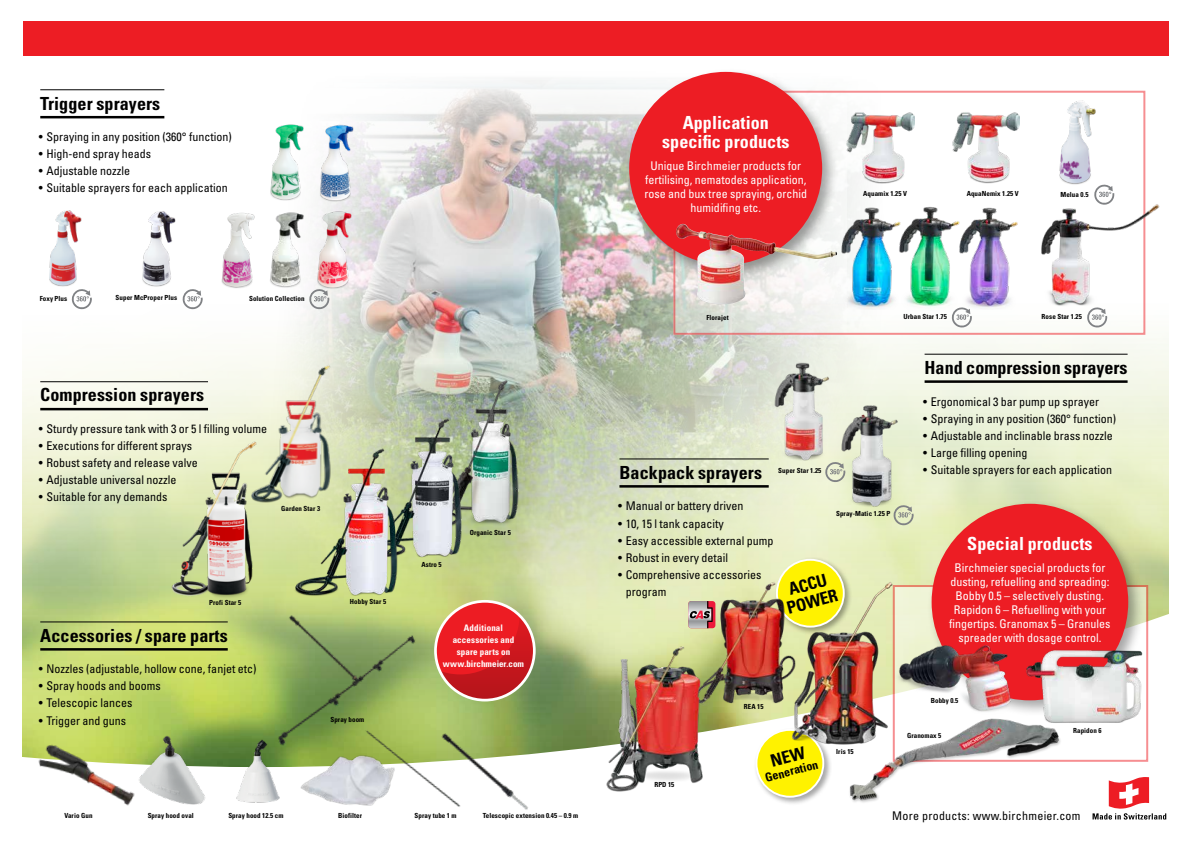
<style>
.page{position:relative;width:1191px;height:842px;background:#fff}
.page>*{position:absolute;margin:0;border:0;box-sizing:border-box;transform-origin:0 0}
.t1{font:700 condensed 18.1px "Univers LT Std";letter-spacing:.005em;color:#000}
.t2{font:700 condensed 18.1px/19.3px "Univers LT Std";letter-spacing:.005em;color:#fff;text-align:center}
.t3{font:700 condensed 17px/17.6px "Univers LT Std";color:#000;text-align:center}
.t4{font:700 condensed 12.1px "Univers LT Std";color:#000}
.t5{font:condensed 12px/17px "Univers LT Std";color:#000}
.t6{font:condensed 12px/14px "Univers LT Std";color:#fff;text-align:center}
.t7{font:condensed 12px "Univers LT Std";letter-spacing:.025em;color:#000}
.t8{font:700 condensed 9px/12px "Univers LT Std";letter-spacing:.01em;color:#fff;text-align:center}
.t9{font:700 condensed 7px "Univers LT Std";letter-spacing:.01em;color:#000}
</style>
<div class="page">
<img style="left:355px;top:80px;width:531px;height:81px">
<img style="left:23px;top:161px;width:1145px;height:451px">
<svg style="left:22px;top:612px;width:1147px;height:208px"></svg>
<svg style="left:897px;top:585px;width:251px;height:177px"></svg>
<img style="left:298px;top:754px;width:101px;height:57px">
<img style="left:31px;top:739px;width:114px;height:72px">
<img style="left:235px;top:751px;width:46px;height:52px">
<img style="left:136px;top:733px;width:71px;height:73px">
<div style="left:23px;top:21px;width:1145px;height:35px;background:#ed1d24"></div>
<img style="left:247px;top:361px;width:88px;height:147px">
<img style="left:167px;top:428px;width:112px;height:179px">
<div style="left:927px;top:499px;width:217px;height:218px;background:#000;opacity:.35"></div>
<div style="left:931px;top:504px;width:197px;height:196px;background:#ed1d24;border-radius:50%"></div>
<img style="left:1020px;top:646px;width:131px;height:84px">
<img style="left:234px;top:572px;width:205px;height:179px">
<img style="left:351px;top:729px;width:73px;height:80px">
<img style="left:424px;top:729px;width:122px;height:86px">
<svg style="left:1057px;top:777px;width:109px;height:43px"></svg>
<svg style="left:435px;top:601px;width:99px;height:99px;background:#d4443b"></svg>
<div style="left:434px;top:600px;width:101px;height:101px;border:3px solid #fff;border-radius:50%"></div>
<img style="left:1031px;top:199px;width:137px;height:111px">
<img style="left:837px;top:207px;width:59px;height:102px">
<img style="left:896px;top:206px;width:66px;height:104px">
<img style="left:953px;top:207px;width:69px;height:102px">
<img style="left:952px;top:112px;width:67px;height:75px">
<img style="left:846px;top:109px;width:68px;height:78px">
<img style="left:1054px;top:100px;width:47px;height:87px">
<div style="left:625px;top:68px;width:213px;height:213px;background:#000;opacity:.35"></div>
<div style="left:629px;top:72px;width:193px;height:193px;background:#ed1d24;border-radius:50%"></div>
<img style="left:676px;top:224px;width:161px;height:81px">
<img style="left:842px;top:710px;width:223px;height:99px">
<svg style="left:308px;top:288px;width:21px;height:21px"></svg>
<svg style="left:71px;top:288px;width:21px;height:21px"></svg>
<svg style="left:181px;top:288px;width:22px;height:21px"></svg>
<svg style="left:1093px;top:184px;width:21px;height:21px"></svg>
<svg style="left:1085px;top:307px;width:22px;height:20px"></svg>
<svg style="left:950px;top:307px;width:22px;height:20px"></svg>
<div style="left:753px;top:727px;width:79px;height:79px;background:#000;opacity:.35"></div>
<div style="left:756px;top:730px;width:67px;height:67px;background:#fff200;border-radius:50%"></div>
<div style="left:755px;top:729px;width:69px;height:69px;border:2px solid #fff;border-radius:50%"></div>
<div style="left:774px;top:557px;width:78px;height:78px;background:#000;opacity:.35"></div>
<div style="left:777px;top:560px;width:66px;height:67px;background:#fff200;border-radius:50%"></div>
<img style="left:690px;top:580px;width:91px;height:138px">
<img style="left:589px;top:629px;width:139px;height:175px">
<img style="left:779px;top:581px;width:118px;height:177px">
<img style="left:415px;top:377px;width:108px;height:154px">
<img style="left:360px;top:415px;width:104px;height:149px">
<img style="left:294px;top:445px;width:109px;height:155px">
<img style="left:890px;top:636px;width:130px;height:85px">
<img style="left:771px;top:360px;width:62px;height:104px">
<img style="left:837px;top:402px;width:64px;height:108px">
<svg style="left:892px;top:505px;width:21px;height:20px"></svg>
<svg style="left:824px;top:461px;width:21px;height:21px"></svg>
<img style="left:44px;top:209px;width:43px;height:79px">
<img style="left:137px;top:209px;width:43px;height:80px">
<img style="left:267px;top:124px;width:39px;height:78px">
<img style="left:316px;top:124px;width:39px;height:78px">
<img style="left:218px;top:209px;width:39px;height:80px">
<img style="left:314px;top:209px;width:39px;height:81px">
<img style="left:268px;top:210px;width:39px;height:80px">
<svg style="left:688px;top:601px;width:27px;height:27px"></svg>
<hr style="left:40px;top:90px;width:124px;height:1px;background:#000">
<hr style="left:40px;top:116px;width:124px;height:2px;background:#000">
<hr style="left:40px;top:622px;width:188px;height:1px;background:#000">
<hr style="left:40px;top:648px;width:188px;height:3px;background:#000">
<hr style="left:619px;top:459px;width:149px;height:1px;background:#000">
<hr style="left:619px;top:485px;width:149px;height:3px;background:#000">
<hr style="left:40px;top:381px;width:168px;height:1px;background:#000">
<hr style="left:40px;top:408px;width:168px;height:2px;background:#000">
<hr style="left:924px;top:354px;width:203px;height:1px;background:#000">
<hr style="left:924px;top:380px;width:203px;height:3px;background:#000">
<svg style="left:779px;top:746px;width:27px;height:12px"></svg>
<h1 class="t1" style="left:40px;top:92px;width:122px">Trigger sprayers</h1>
<p class="t5" style="left:39px;top:128px;width:194px">• Spraying in any position (360° function)</p>
<p class="t5" style="left:39px;top:145px;width:114px">• High-end spray heads</p>
<p class="t5" style="left:39px;top:162px;width:93px">• Adjustable nozzle</p>
<p class="t5" style="left:39px;top:179px;width:191px">• Suitable sprayers for each application</p>
<p class="t9" style="left:40px;top:294px;width:29px">Foxy Plus</p>
<p class="t9" style="left:116px;top:294px;width:63px">Super McProper Plus</p>
<p class="t9" style="left:249px;top:294px;width:57px">Solution Collection</p>
<h1 class="t1" style="left:40px;top:384px;width:165px">Compression sprayers</h1>
<p class="t5" style="left:39px;top:420px;width:230px">• Sturdy pressure tank with 3 or 5 l filling volume</p>
<p class="t5" style="left:39px;top:437px;width:155px">• Executions for different sprays</p>
<p class="t5" style="left:39px;top:454px;width:161px">• Robust safety and release valve</p>
<p class="t5" style="left:39px;top:471px;width:139px">• Adjustable universal nozzle</p>
<p class="t5" style="left:39px;top:488px;width:130px">• Suitable for any demands</p>
<p class="t9" style="left:281px;top:504px;width:41px">Garden Star 3</p>
<p class="t9" style="left:209px;top:598px;width:33px">Profi Star 5</p>
<h1 class="t1" style="left:40px;top:624px;width:189px">Accessories / spare parts</h1>
<p class="t5" style="left:39px;top:660px;width:219px">• Nozzles (adjustable, hollow cone, fanjet etc)</p>
<p class="t5" style="left:39px;top:677px;width:124px">• Spray hoods and booms</p>
<p class="t5" style="left:39px;top:694px;width:95px">• Telescopic lances</p>
<p class="t5" style="left:39px;top:711px;width:89px">• Trigger and guns</p>
<p class="t9" style="left:350px;top:597px;width:38px">Hobby Star 5</p>
<p class="t9" style="left:330px;top:715px;width:35px">Spray boom</p>
<p class="t9" style="left:421px;top:561px;width:22px">Astro 5</p>
<p class="t9" style="left:470px;top:528px;width:43px">Organic Star 5</p>
<p class="t8" style="left:443px;top:622px;width:83px">Additional accessories and spare parts on www.birchmeier.com</p>
<p class="t9" style="left:64px;top:811px;width:30px">Vario Gun</p>
<p class="t9" style="left:148px;top:811px;width:48px">Spray hood oval</p>
<p class="t9" style="left:228px;top:811px;width:57px">Spray hood 12.5 cm</p>
<p class="t9" style="left:338px;top:811px;width:25px">Biofilter</p>
<p class="t9" style="left:414px;top:811px;width:44px">Spray tube 1 m</p>
<p class="t9" style="left:483px;top:811px;width:97px">Telescopic extension 0.45 – 0.9 m</p>
<h1 class="t2" style="left:662px;top:113px;width:129px">Application specific products</h1>
<p class="t6" style="left:644px;top:159px;width:164px">Unique Birchmeier products for fertilising, nematodes application, rose and bux tree spraying, orchid humidifing etc.</p>
<p class="t9" style="left:706px;top:313px;width:24px">Florajet</p>
<p class="t9" style="left:863px;top:190px;width:45px">Aquamix 1.25 V</p>
<p class="t9" style="left:966px;top:190px;width:54px">AquaNemix 1.25 V</p>
<p class="t9" style="left:1060px;top:190px;width:30px">Melua 0.5</p>
<p class="t9" style="left:903px;top:312px;width:45px">Urban Star 1.75</p>
<p class="t9" style="left:1041px;top:312px;width:42px">Rose Star 1.25</p>
<h1 class="t1" style="left:619px;top:461px;width:144px">Backpack sprayers</h1>
<p class="t5" style="left:618px;top:497px;width:127px">• Manual or battery driven</p>
<p class="t5" style="left:618px;top:514px;width:107px">• 10, 15 l tank capacity</p>
<p class="t5" style="left:618px;top:532px;width:157px">• Easy accessible external pump</p>
<p class="t5" style="left:618px;top:549px;width:112px">• Robust in every detail</p>
<p class="t5" style="left:626px;top:566px;width:137px;text-indent:-8px">• Comprehensive accessories program</p>
<p class="t9" style="left:778px;top:466px;width:45px">Super Star 1.25</p>
<p class="t9" style="left:836px;top:509px;width:56px">Spray-Matic 1.25 P</p>
<h2 class="t3" style="left:780px;top:583px;width:53px;rotate:-15deg">ACCU<br>POWER</h2>
<h1 class="t1" style="left:924px;top:356px;width:204px">Hand compression sprayers</h1>
<p class="t5" style="left:923px;top:393px;width:178px">• Ergonomical 3 bar pump up sprayer</p>
<p class="t5" style="left:923px;top:410px;width:194px">• Spraying in any position (360° function)</p>
<p class="t5" style="left:923px;top:427px;width:191px">• Adjustable and inclinable brass nozzle</p>
<p class="t5" style="left:923px;top:444px;width:106px">• Large filling opening</p>
<p class="t5" style="left:923px;top:461px;width:191px">• Suitable sprayers for each application</p>
<h1 class="t2" style="left:967px;top:534px;width:127px">Special products</h1>
<p class="t6" style="left:949px;top:561px;width:163px">Birchmeier special products for dusting, refuelling and spreading:<br>Bobby 0.5 – selectively dusting.<br>Rapidon 6 – Refuelling with your fingertips. Granomax 5 – Granules spreader with dosage control.</p>
<p class="t9" style="left:654px;top:780px;width:22px">RPD 15</p>
<p class="t9" style="left:744px;top:702px;width:21px">REA 15</p>
<p class="t4" style="left:763px;top:771px;width:56px;rotate:-15deg">Generation</p>
<p class="t9" style="left:836px;top:747px;width:19px">Iris 15</p>
<p class="t9" style="left:930px;top:696px;width:29px">Bobby 0.5</p>
<p class="t9" style="left:907px;top:731px;width:36px">Granomax 5</p>
<p class="t9" style="left:1073px;top:726px;width:30px">Rapidon 6</p>
<p class="t7" style="left:892px;top:808px;width:190px">More products: www.birchmeier.com</p>
</div>
